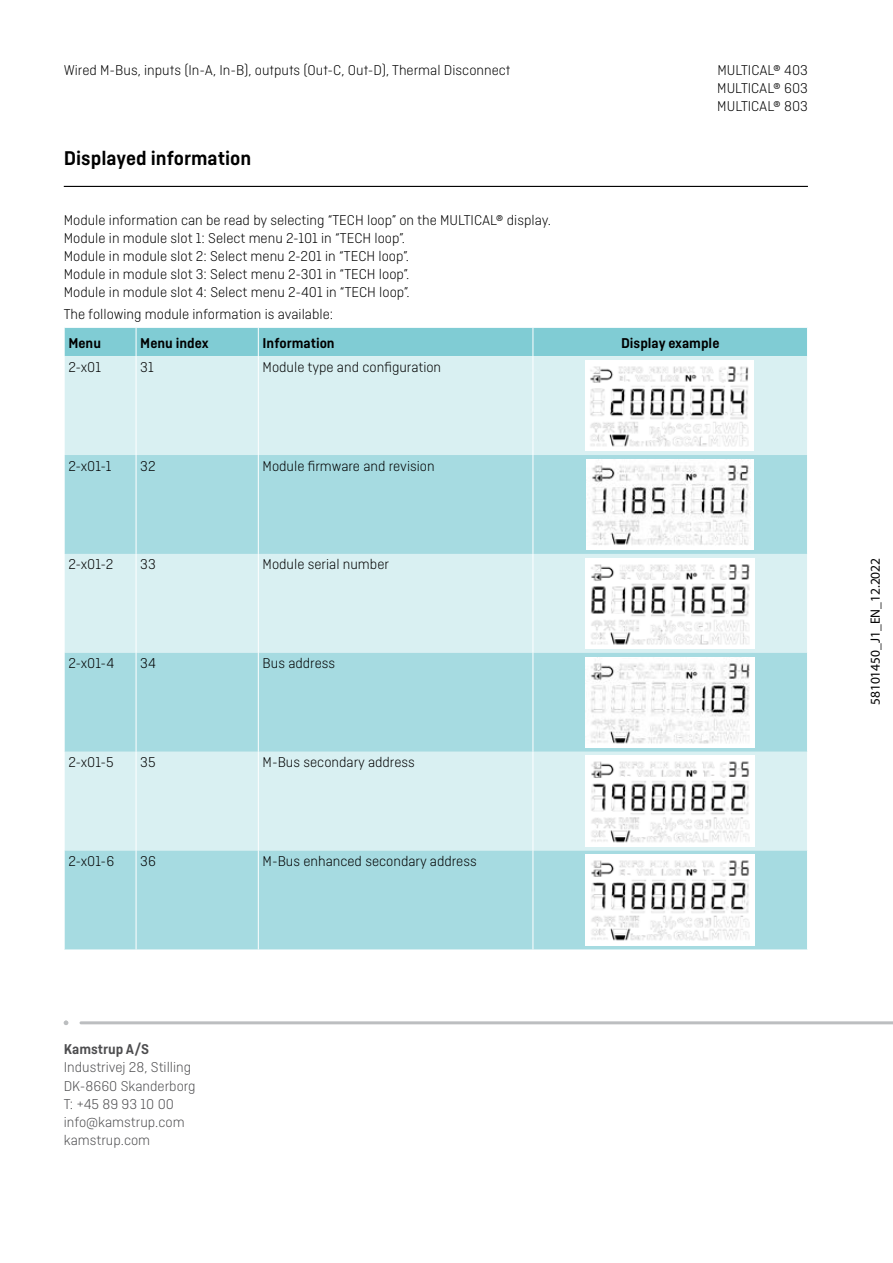
<style>
.page{position:relative;width:893px;height:1263px;background:#fff}
.page>*{position:absolute;margin:0;border:0;box-sizing:border-box;transform-origin:0 0}
.t1{font:600 21px "Ciutadella";color:#000}
.t2{font:300 15px/18px "Ciutadella";color:#000;text-align:justify}
.t3{font:300 15px/18px "Ciutadella";color:#4d4d4f}
.t4{font:600 15px "Ciutadella";color:#000}
.t5{font:600 15px "Ciutadella";color:#4d4d4f}
.t6{font:13.5px "Myriad Pro";color:#000}
</style>
<div class="page">
<hr style="left:64px;top:186px;width:744px;height:1px;background:#000">
<div style="left:65px;top:356px;width:742px;height:99px;background:#d9f0f2"></div>
<svg style="left:65px;top:455px;width:742px;height:494px;fill:#a6dbe1"></svg>
<div style="left:64px;top:328px;width:743px;height:28px;background:#80ccd4"></div>
<hr style="left:136px;top:356px;width:1px;height:99px;background:#fff">
<hr style="left:258px;top:356px;width:1px;height:99px;background:#fff">
<hr style="left:533px;top:356px;width:1px;height:99px;background:#fff">
<hr style="left:136px;top:455px;width:1px;height:99px;background:#fff">
<hr style="left:258px;top:455px;width:1px;height:99px;background:#fff">
<hr style="left:533px;top:455px;width:1px;height:99px;background:#fff">
<hr style="left:136px;top:554px;width:1px;height:99px;background:#fff">
<hr style="left:258px;top:554px;width:1px;height:99px;background:#fff">
<hr style="left:533px;top:554px;width:1px;height:99px;background:#fff">
<hr style="left:136px;top:653px;width:1px;height:99px;background:#fff">
<hr style="left:258px;top:653px;width:1px;height:99px;background:#fff">
<hr style="left:533px;top:653px;width:1px;height:99px;background:#fff">
<hr style="left:136px;top:752px;width:1px;height:98px;background:#fff">
<hr style="left:258px;top:752px;width:1px;height:98px;background:#fff">
<hr style="left:533px;top:752px;width:1px;height:98px;background:#fff">
<hr style="left:136px;top:850px;width:1px;height:99px;background:#fff">
<hr style="left:258px;top:850px;width:1px;height:99px;background:#fff">
<hr style="left:533px;top:850px;width:1px;height:99px;background:#fff">
<img style="left:585px;top:360px;width:169px;height:91px">
<img style="left:587px;top:460px;width:167px;height:90px">
<img style="left:586px;top:558px;width:169px;height:90px">
<img style="left:586px;top:657px;width:169px;height:90px">
<img style="left:586px;top:756px;width:169px;height:90px">
<img style="left:586px;top:855px;width:169px;height:90px">
<svg style="left:64px;top:1020px;width:829px;height:5px"></svg>
<p class="t2" style="left:64px;top:61px;width:448px">Wired M-Bus, inputs (In-A, In-B), outputs (Out-C, Out-D), Thermal Disconnect</p>
<p class="t2" style="left:717px;top:61px;width:92px">MULTICAL® 403<br>MULTICAL® 603<br>MULTICAL® 803</p>
<h1 class="t1" style="left:64px;top:146px;width:189px">Displayed information</h1>
<p class="t2" style="left:64px;top:211px;width:489px;text-align:left">Module information can be read by selecting “TECH loop” on the MULTICAL® display.<br>Module in module slot 1: Select menu 2-101 in “TECH loop”.<br>Module in module slot 2: Select menu 2-201 in “TECH loop”.<br>Module in module slot 3: Select menu 2-301 in “TECH loop”.<br>Module in module slot 4: Select menu 2-401 in “TECH loop”.</p>
<p class="t2" style="left:64px;top:305px;width:271px">The following module information is available:</p>
<p class="t4" style="left:68px;top:334px;width:34px">Menu</p>
<p class="t4" style="left:140px;top:334px;width:70px">Menu index</p>
<p class="t4" style="left:263px;top:334px;width:74px">Information</p>
<p class="t4" style="left:621px;top:334px;width:100px">Display example</p>
<p class="t2" style="left:68px;top:358px;width:34px">2-x01</p>
<p class="t2" style="left:140px;top:358px;width:15px">31</p>
<p class="t2" style="left:263px;top:358px;width:180px">Module type and configuration</p>
<p class="t2" style="left:68px;top:457px;width:45px">2-x01-1</p>
<p class="t2" style="left:140px;top:457px;width:17px">32</p>
<p class="t2" style="left:263px;top:457px;width:174px">Module firmware and revision</p>
<p class="t2" style="left:68px;top:555px;width:47px">2-x01-2</p>
<p class="t2" style="left:140px;top:555px;width:17px">33</p>
<p class="t2" style="left:263px;top:555px;width:128px">Module serial number</p>
<p class="t2" style="left:68px;top:654px;width:47px">2-x01-4</p>
<p class="t2" style="left:140px;top:654px;width:17px">34</p>
<p class="t2" style="left:263px;top:654px;width:74px">Bus address</p>
<p class="t2" style="left:68px;top:753px;width:47px">2-x01-5</p>
<p class="t2" style="left:140px;top:753px;width:17px">35</p>
<p class="t2" style="left:263px;top:753px;width:154px">M-Bus secondary address</p>
<p class="t2" style="left:68px;top:852px;width:47px">2-x01-6</p>
<p class="t2" style="left:140px;top:852px;width:17px">36</p>
<p class="t2" style="left:263px;top:852px;width:216px">M-Bus enhanced secondary address</p>
<p class="t6" style="left:867px;top:705px;width:149px;rotate:-90deg">58101450_J1_EN_12.2022</p>
<p class="t5" style="left:64px;top:1041px;width:87px">Kamstrup A/S</p>
<p class="t3" style="left:64px;top:1058px;width:133px">Industrivej 28, Stilling<br>DK-8660 Skanderborg<br>T: +45 89 93 10 00 info@kamstrup.com kamstrup.com</p>
</div>
